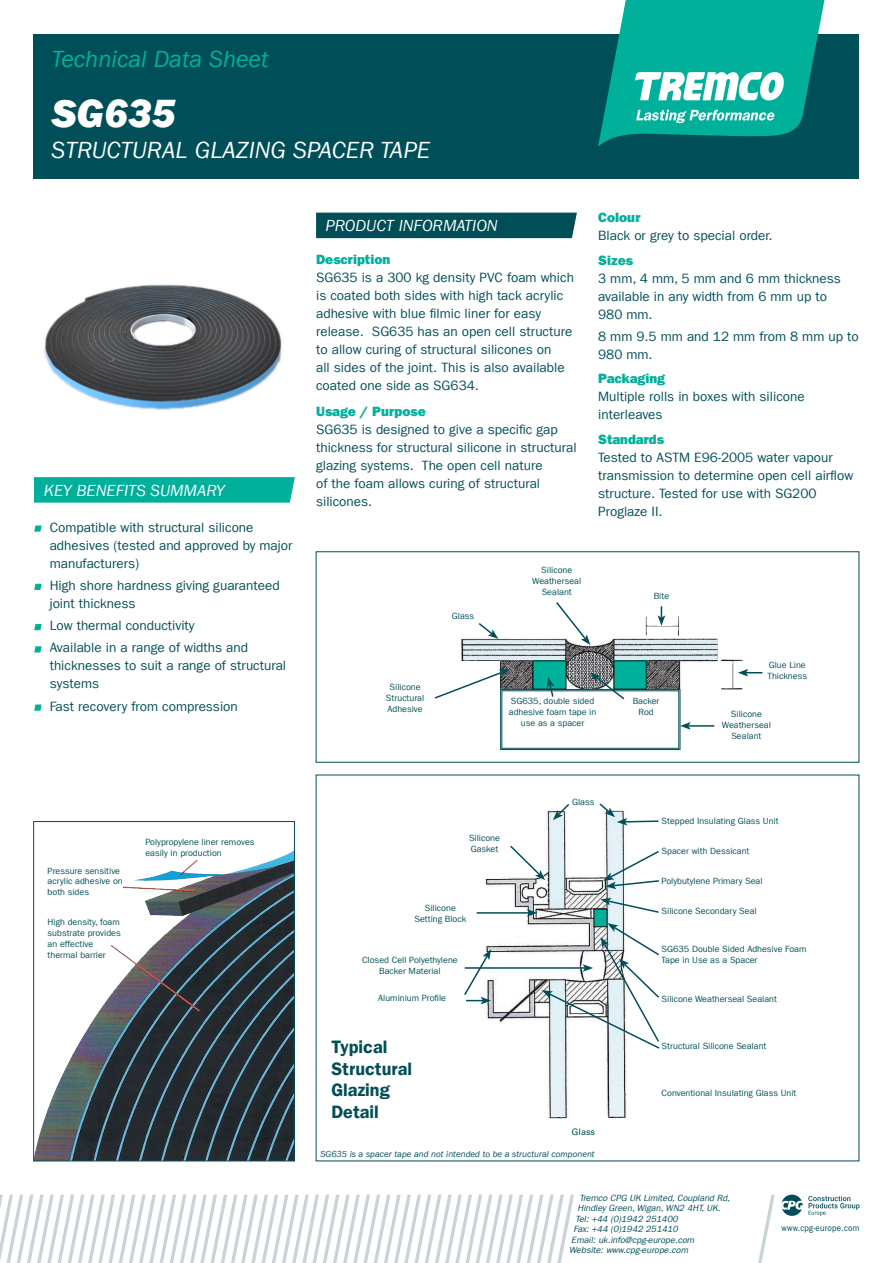
<style>
.page{position:relative;width:893px;height:1263px;background:#fff}
.page>*{position:absolute;margin:0;border:0;box-sizing:border-box;transform-origin:0 0}
.t1{font:italic 800 40.5px "Franklin Gothic LT Com";color:#fff}
.t2{font:italic 24px "Franklin Gothic LT Com";color:#fff}
.t3{font:italic 24px "Franklin Gothic LT Com";color:#00b09b}
.t4{font:18px/21.6px "Franklin Gothic LT Com Dm";color:#004f58}
.t5{font:italic 16.5px "Franklin Gothic LT Com";color:#fff}
.t6{font:13.5px/18px "Franklin Gothic LT Com";color:#004f58}
.t7{font:800 13.5px "Franklin Gothic LT Com";color:#00b09b}
.t8{font:9px/10.8px "Franklin Gothic LT Com";color:#004f58;text-align:center}
.t9{font:italic 9px "Franklin Gothic LT Com";color:#004e59}
.t10{font:italic 9px "Franklin Gothic LT Com";color:#004f58}
.t11{font:9px "Franklin Gothic LT Com";letter-spacing:.03em;color:#004e59;scale:.9 1}
.t12{font:9px "Univers LTCYR 55 Roman";color:#004f58}
</style>
<div class="page">
<div style="left:316px;top:213px;width:261px;height:25px;background:#004f58"></div>
<div style="left:34px;top:34px;width:825px;height:145px;background:#004f58"></div>
<svg style="left:34px;top:477px;width:261px;height:26px;background:#07b29d"></svg>
<svg style="left:34px;top:525px;width:8px;height:7px"></svg>
<svg style="left:34px;top:584px;width:8px;height:6px"></svg>
<svg style="left:34px;top:624px;width:8px;height:6px"></svg>
<svg style="left:34px;top:646px;width:8px;height:6px"></svg>
<svg style="left:34px;top:704px;width:8px;height:7px"></svg>
<svg style="left:598px;top:0;width:226px;height:146px"></svg>
<svg style="left:758px;top:1194px;width:17px;height:69px"></svg>
<svg style="left:0;top:1194px;width:574px;height:69px"></svg>
<img style="left:44px;top:284px;width:238px;height:126px">
<img style="left:35px;top:851px;width:258px;height:308px">
<div style="left:33px;top:821px;width:262px;height:340px;border:1px solid #004f58"></div>
<img style="left:461px;top:617px;width:282px;height:73px">
<img style="left:476px;top:810px;width:151px;height:309px">
<svg style="left:555px;top:602px;width:35px;height:43px"></svg>
<svg style="left:658px;top:606px;width:7px;height:20px"></svg>
<svg style="left:477px;top:621px;width:21px;height:18px"></svg>
<hr style="left:688px;top:725px;width:26px;height:2px;background:#004f58">
<svg style="left:738px;top:669px;width:24px;height:7px"></svg>
<div style="left:533px;top:661px;width:33px;height:28px;background:#00b09b"></div>
<div style="left:533px;top:660px;width:33px;height:29px;border:1px solid #231f20"></div>
<svg style="left:434px;top:669px;width:257px;height:81px"></svg>
<div style="left:614px;top:661px;width:32px;height:28px;background:#00b09b"></div>
<div style="left:614px;top:660px;width:33px;height:29px;border:1px solid #231f20"></div>
<div style="left:594px;top:909px;width:13px;height:18px;background:#00b09b"></div>
<svg style="left:553px;top:804px;width:18px;height:16px"></svg>
<svg style="left:598px;top:803px;width:61px;height:23px"></svg>
<svg style="left:603px;top:849px;width:56px;height:40px"></svg>
<svg style="left:600px;top:898px;width:59px;height:16px"></svg>
<svg style="left:509px;top:844px;width:36px;height:36px"></svg>
<hr style="left:477px;top:912px;width:52px;height:2px;background:#004f58">
<svg style="left:527px;top:909px;width:10px;height:8px"></svg>
<hr style="left:465px;top:967px;width:120px;height:2px;background:#004f58">
<svg style="left:542px;top:923px;width:118px;height:127px"></svg>
<svg style="left:464px;top:949px;width:27px;height:55px"></svg>
<svg style="left:781px;top:1194px;width:79px;height:22px"></svg>
<h2 class="t3" style="left:52px;top:46px;width:218px">Technical Data Sheet</h2>
<h1 class="t1" style="left:52px;top:90px;width:125px">SG635</h1>
<h2 class="t2" style="left:52px;top:137px;width:380px">STRUCTURAL GLAZING SPACER TAPE</h2>
<p class="t5" style="left:44px;top:481px;width:182px">KEY BENEFITS SUMMARY</p>
<p class="t6" style="left:50px;top:518px;width:244px">Compatible with structural silicone adhesives (tested and approved by major manufacturers)</p>
<p class="t6" style="left:50px;top:576px;width:232px">High shore hardness giving guaranteed joint thickness</p>
<p class="t6" style="left:50px;top:615px;width:200px;line-height:22.2px">Low thermal conductivity<br>Available in a range of widths and</p>
<p class="t6" style="left:50px;top:657px;width:238px">thicknesses to suit a range of structural systems</p>
<p class="t6" style="left:50px;top:697px;width:190px">Fast recovery from compression</p>
<p class="t5" style="left:326px;top:217px;width:174px">PRODUCT INFORMATION</p>
<p class="t7" style="left:316px;top:251px;width:76px">Description</p>
<p class="t6" style="left:316px;top:268px;width:259px">SG635 is a 300 kg density PVC foam which is coated both sides with high tack acrylic adhesive with blue filmic liner for easy release. SG635 has an open cell structure to allow curing of structural silicones on<br>all sides of the joint. This is also available coated one side as SG634.</p>
<p class="t7" style="left:316px;top:403px;width:111px">Usage / Purpose</p>
<p class="t6" style="left:316px;top:421px;width:262px">SG635 is designed to give a specific gap thickness for structural silicone in structural glazing systems. The open cell nature<br>of the foam allows curing of structural silicones.</p>
<p class="t7" style="left:598px;top:209px;width:44px">Colour</p>
<p class="t6" style="left:598px;top:226px;width:176px">Black or grey to special order.</p>
<p class="t7" style="left:598px;top:252px;width:37px">Sizes</p>
<p class="t6" style="left:598px;top:269px;width:244px">3 mm, 4 mm, 5 mm and 6 mm thickness available in any width from 6 mm up to<br>980 mm.</p>
<p class="t6" style="left:598px;top:327px;width:262px">8 mm 9.5 mm and 12 mm from 8 mm up to<br>980 mm.</p>
<p class="t7" style="left:598px;top:371px;width:68px">Packaging</p>
<p class="t6" style="left:598px;top:388px;width:208px">Multiple rolls in boxes with silicone interleaves</p>
<p class="t7" style="left:598px;top:432px;width:67px">Standards</p>
<p class="t6" style="left:598px;top:449px;width:257px">Tested to ASTM E96-2005 water vapour transmission to determine open cell airflow structure. Tested for use with SG200<br>Proglaze II.</p>
<p class="t8" style="left:452px;top:610px;width:24px">Glass</p>
<p class="t8" style="left:532px;top:565px;width:50px">Silicone<br>Weatherseal<br>Sealant</p>
<p class="t8" style="left:654px;top:591px;width:17px">Bite</p>
<p class="t8" style="left:386px;top:682px;width:40px">Silicone<br>Structural<br>Adhesive</p>
<p class="t8" style="left:509px;top:696px;width:89px">SG635, double sided adhesive foam tape in use as a spacer</p>
<p class="t8" style="left:633px;top:696px;width:28px">Backer<br>Rod</p>
<p class="t8" style="left:768px;top:660px;width:41px;text-align:left">Glue Line<br>Thickness</p>
<p class="t8" style="left:722px;top:709px;width:50px">Silicone<br>Weatherseal<br>Sealant</p>
<p class="t8" style="left:48px;top:865px;width:77px;text-align:left">Pressure sensitive acrylic adhesive on both sides</p>
<p class="t8" style="left:48px;top:917px;width:75px;text-align:left">High density, foam substrate provides an effective thermal barrier</p>
<p class="t8" style="left:145px;top:837px;width:111px;text-align:left">Polypropylene liner removes easily in production</p>
<p class="t8" style="left:469px;top:833px;width:32px;text-align:left">Silicone<br>Gasket</p>
<p class="t8" style="left:414px;top:903px;width:53px">Silicone<br>Setting Block</p>
<p class="t8" style="left:362px;top:955px;width:97px">Closed Cell Polyethylene<br>Backer Material</p>
<p class="t8" style="left:378px;top:992px;width:69px">Aluminium Profile</p>
<h3 class="t4" style="left:331px;top:1036px;width:82px">Typical<br>Structural<br>Glazing<br>Detail</h3>
<p class="t8" style="left:572px;top:797px;width:24px">Glass</p>
<p class="t12" style="left:572px;top:1125px;width:25px">Glass</p>
<p class="t10" style="left:320px;top:1149px;width:276px">SG635 is a spacer tape and not intended to be a structural component</p>
<p class="t8" style="left:662px;top:815px;width:118px">Stepped Insulating Glass Unit</p>
<p class="t8" style="left:662px;top:845px;width:89px">Spacer with Dessicant</p>
<p class="t8" style="left:662px;top:875px;width:103px">Polybutylene Primary Seal</p>
<p class="t8" style="left:662px;top:905px;width:97px">Silicone Secondary Seal</p>
<p class="t8" style="left:662px;top:944px;width:146px;text-align:left">SG635 Double Sided Adhesive Foam<br>Tape in Use as a Spacer</p>
<p class="t8" style="left:662px;top:993px;width:117px">Silicone Weatherseal Sealant</p>
<p class="t8" style="left:662px;top:1040px;width:106px">Structural Silicone Sealant</p>
<p class="t8" style="left:662px;top:1088px;width:136px">Conventional Insulating Glass Unit</p>
<p class="t9" style="left:579px;top:1192px;width:154px">Tremco CPG UK Limited,Coupland Rd,</p>
<p class="t9" style="left:577px;top:1203px;width:147px">Hindley Green,Wigan,WN2 4HT,UK.</p>
<p class="t9" style="left:575px;top:1213px;width:106px">Tel: +44 (0)1942 251400</p>
<p class="t9" style="left:573px;top:1224px;width:108px">Fax: +44 (0)1942 251410</p>
<p class="t9" style="left:571px;top:1234px;width:126px">Email: uk.info@cpg-europe.com</p>
<p class="t9" style="left:569px;top:1245px;width:122px">Website: www.cpg-europe.com</p>
<p class="t11" style="left:781px;top:1223px;width:88px">www.cpg-europe.com</p>
</div>
